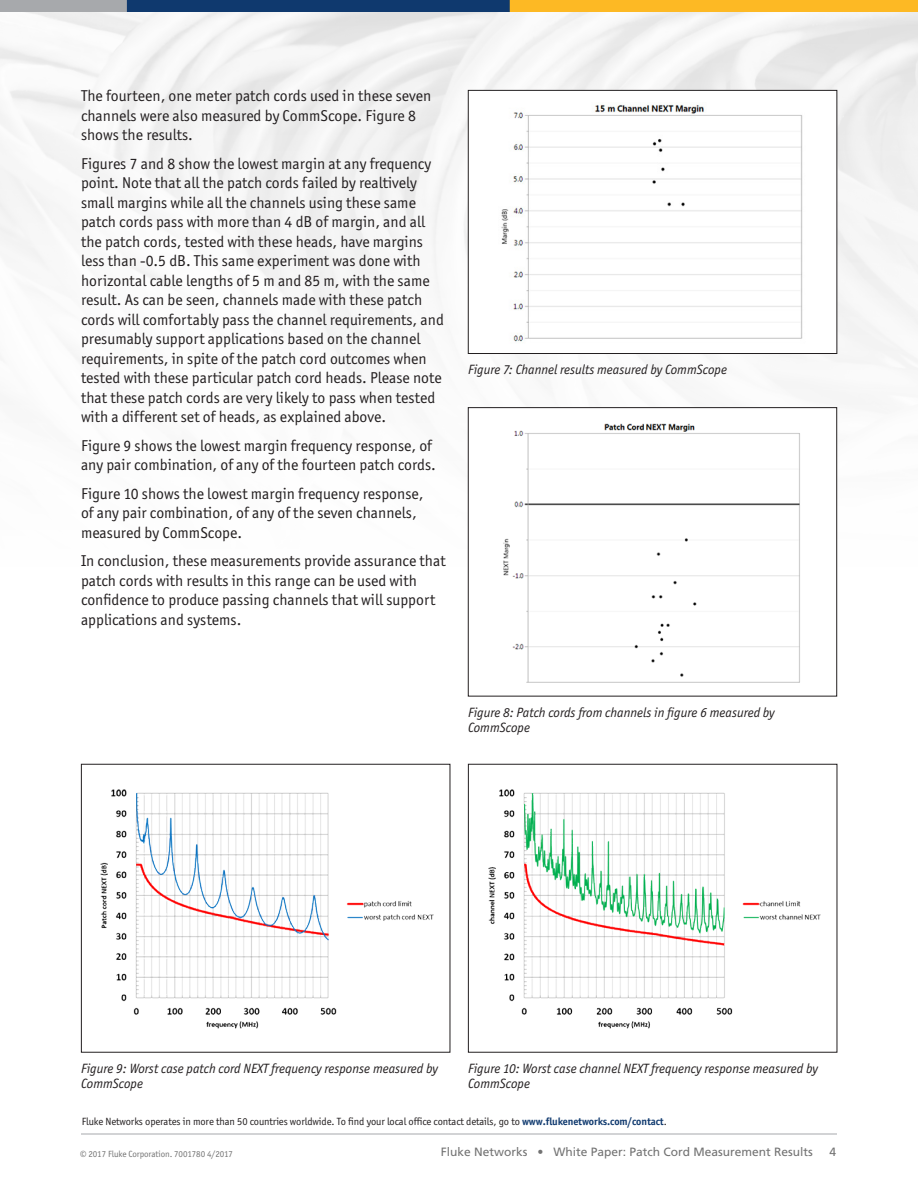
<style>
.page{position:relative;width:918px;height:1188px;background:#fff}
.page>*{position:absolute;margin:0;border:0;box-sizing:border-box;transform-origin:0 0}
.Body_copy{font:15.75px/19.5px "Officina Sans ITC Std";color:#231f20}
.Captions{font:italic 13.5px/15px "Officina Sans ITC Std";color:#231f20}
.t1{font:12px "Frutiger LT Std";color:#737373}
.Signoff{font:10.5px "Officina Sans ITC Std";letter-spacing:-.01em;color:#231f20}
.Signoff-2{font:9px "Officina Sans ITC Std";letter-spacing:-.01em;color:#737373}
.s1{font-weight:700;color:#0f396e}
</style>
<div class="page">
<div style="left:0;top:0;width:453px;height:12px;background:#a7a9ac"></div>
<div style="left:462px;top:0;width:456px;height:12px;background:#fdb924"></div>
<div style="left:127px;top:0;width:383px;height:12px;background:#0f396e"></div>
<hr style="left:81px;top:1134px;width:756px;height:1px;background:#a7a9ac">
<img style="left:501px;top:104px;width:302px;height:238px">
<div style="left:468px;top:90px;width:369px;height:264px;border:1px solid #231f20"></div>
<img style="left:100px;top:789px;width:334px;height:240px">
<div style="left:81px;top:764px;width:369px;height:289px;border:1px solid #231f20"></div>
<img style="left:488px;top:789px;width:333px;height:240px">
<div style="left:468px;top:764px;width:369px;height:289px;border:1px solid #231f20"></div>
<img style="left:503px;top:423px;width:298px;height:260px">
<div style="left:468px;top:407px;width:369px;height:290px;border:1px solid #231f20"></div>
<p class="Body_copy" style="left:81px;top:86px;width:352px">The fourteen, one meter patch cords used in these seven channels were also measured by CommScope. Figure 8 shows the results.</p>
<p class="Body_copy" style="left:81px;top:154px;width:364px">Figures 7 and 8 show the lowest margin at any frequency point. Note that all the patch cords failed by realtively small margins while all the channels using these same patch cords pass with more than 4 dB of margin, and all the patch cords, tested with these heads, have margins less than -0.5 dB. This same experiment was done with horizontal cable lengths of 5 m and 85 m, with the same result. As can be seen, channels made with these patch cords will comfortably pass the channel requirements, and presumably support applications based on the channel requirements, in spite of the patch cord outcomes when tested with these particular patch cord heads. Please note that these patch cords are very likely to pass when tested with a different set of heads, as explained above.</p>
<p class="Body_copy" style="left:81px;top:436px;width:356px">Figure 9 shows the lowest margin frequency response, of any pair combination, of any of the fourteen patch cords.</p>
<p class="Body_copy" style="left:81px;top:484px;width:344px">Figure 10 shows the lowest margin frequency response, of any pair combination, of any of the seven channels, measured by CommScope.</p>
<p class="Body_copy" style="left:81px;top:551px;width:366px">In conclusion, these measurements provide assurance that patch cords with results in this range can be used with confidence to produce passing channels that will support applications and systems.</p>
<p class="Captions" style="left:468px;top:362px;width:261px">Figure 7: Channel results measured by CommScope</p>
<p class="Captions" style="left:468px;top:705px;width:308px">Figure 8: Patch cords from channels in figure 6 measured by<br>CommScope</p>
<p class="Captions" style="left:81px;top:1061px;width:358px">Figure 9: Worst case patch cord NEXT frequency response measured by<br>CommScope</p>
<p class="Captions" style="left:468px;top:1061px;width:351px">Figure 10: Worst case channel NEXT frequency response measured by<br>CommScope</p>
<p class="Signoff" style="left:82px;top:1115px;width:587px">Fluke Networks operates in more than 50 countries worldwide. To find your local office contact details, go to <span class="s1">www.flukenetworks.com/contact</span>.</p>
<p class="Signoff-2" style="left:80px;top:1148px;width:154px">© 2017 Fluke Corporation. 7001780 4/2017</p>
<p class="t1" style="left:441px;top:1145px;width:374px">Fluke Networks • White Paper: Patch Cord Measurement Results</p>
<p class="t1" style="left:830px;top:1145px;width:8px">4</p>
</div>
